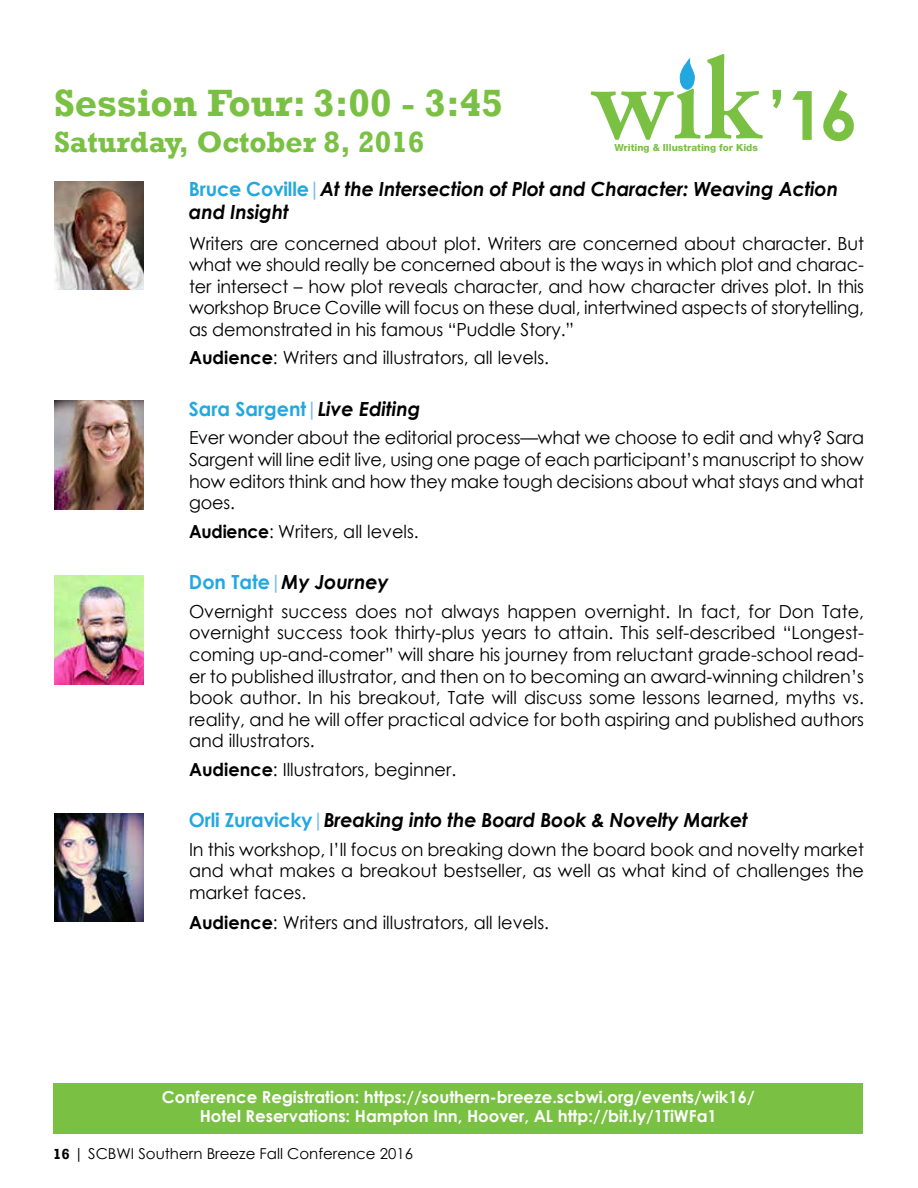
<style>
.page{position:relative;width:918px;height:1188px;background:#fff}
.page>*{position:absolute;margin:0;border:0;box-sizing:border-box;transform-origin:0 0}
.t1{font:700 67.95px "Century Gothic";color:#7ac143}
.t2{font:700 39px "Rockwell";color:#7ac143}
.t3{font:700 30px "Rockwell";color:#7ac143}
.t4{font:italic 700 19.5px/23.4px "Century Gothic";letter-spacing:-.01em;color:#000}
.t5{font:700 19.5px "Century Gothic";color:#22a8e0}
.t6{font:18px/21.6px "Century Gothic";color:#000;text-align:justify}
.t7{font:18px "Century Gothic";color:#000;scale:.95 1}
.t8{font:700 18px "Century Gothic";color:#000}
.t9{font:700 16.5px/19.5px "Century Gothic";color:#fff;text-align:center}
.t10{font:15px "Century Gothic";color:#000}
.t11{font:800 9.75px "Helvetica Neue LT Std";color:#7ac143}
.s1{font-style:normal;color:#22a8e0}
.s2{font-style:normal;color:#79bde8}
.s3{font-weight:700}
.s4{color:#79bde8}
.s5{font-style:italic;color:#000}
.s6{font-family:"Rockwell";font-weight:700}
</style>
<div class="page">
<div style="left:53px;top:1083px;width:810px;height:51px;background:#7ac143"></div>
<svg style="left:590px;top:54px;width:173px;height:86px"></svg>
<img style="left:54px;top:401px;width:90px;height:108px">
<img style="left:54px;top:576px;width:90px;height:108px">
<img style="left:54px;top:813px;width:90px;height:109px">
<img style="left:54px;top:181px;width:90px;height:109px">
<h2 class="t2" style="left:54px;top:80px;width:450px">Session Four: 3:00 - 3:45</h2>
<h3 class="t3" style="left:54px;top:124px;width:372px">Saturday, October 8, 2016</h3>
<p class="t4" style="left:189px;top:176px;width:651px"><span class="s1">Bruce Coville</span><span class="s2">|</span>At the Intersection of Plot and Character: Weaving Action and Insight</p>
<p class="t6" style="left:189px;top:232px;width:677px">Writers are concerned about plot. Writers are concerned about character. But what we should really be concerned about is the ways in which plot and charac&shy;ter intersect – how plot reveals character, and how character drives plot. In this workshop Bruce Coville will focus on these dual, intertwined aspects of storytelling, as demonstrated in his famous “Puddle Story.”</p>
<p class="t6" style="left:189px;top:347px;width:362px"><span class="s3">Audience</span>: Writers and illustrators, all levels.</p>
<p class="t5" style="left:189px;top:394px;width:233px">S ara Sargent<span class="s4">|</span><span class="s5">Live Editing</span></p>
<p class="t6" style="left:189px;top:427px;width:677px">Ever wonder about the editorial process—what we choose to edit and why? Sara Sargent will line edit live, using one page of each participant’s manuscript to show how editors think and how they make tough decisions about what stays and what goes.</p>
<p class="t7" style="left:189px;top:519px;width:243px"><span class="s3">Audience</span>: Writers, all levels.</p>
<p class="t4" style="left:189px;top:570px;width:201px"><span class="s1">Don Tate</span><span class="s2">|</span>My Journey</p>
<p class="t6" style="left:189px;top:600px;width:677px">Overnight success does not always happen overnight. In fact, for Don Tate, overnight success took thirty-plus years to attain. This self-described “Longest&shy;coming up-and-comer” will share his journey from reluctant grade-school read&shy;er to published illustrator, and then on to becoming an award-winning children’s book author. In his breakout, Tate will discuss some lessons learned, myths vs. reality, and he will offer practical advice for both aspiring and published authors and illustrators.</p>
<p class="t6" style="left:189px;top:758px;width:269px"><span class="s3">Audience</span>: Illustrators, beginner.</p>
<p class="t4" style="left:189px;top:808px;width:560px"><span class="s1">Orli Zuravicky</span><span class="s2">|</span>Breaking into the Board Book &amp; Novelty Market</p>
<p class="t6" style="left:189px;top:838px;width:677px">In this workshop, I’ll focus on breaking down the board book and novelty market and what makes a breakout bestseller, as well as what kind of challenges the market faces.</p>
<p class="t8" style="left:54px;top:909px;width:75px">A</p>
<p class="t6" style="left:202px;top:912px;width:349px"><span class="s3">udience</span>: Writers and illustrators, all levels.</p>
<h1 class="t1" style="left:768px;top:64px;width:92px">’16</h1>
<p class="t11" style="left:615px;top:142px;width:145px">Writing &amp; Illustrating for Kids</p>
<p class="t9" style="left:162px;top:1086px;width:594px">Conference Registration: https://southern-breeze.scbwi.org/events/wik16/<br>Hotel Reservations: Hampton Inn, Hoover, AL http://bit.ly/1TiWFa1</p>
<p class="t10" style="left:53px;top:1143px;width:361px"><span class="s6">16</span> | SCBWI Southern Breeze Fall Conference 2016</p>
</div>
